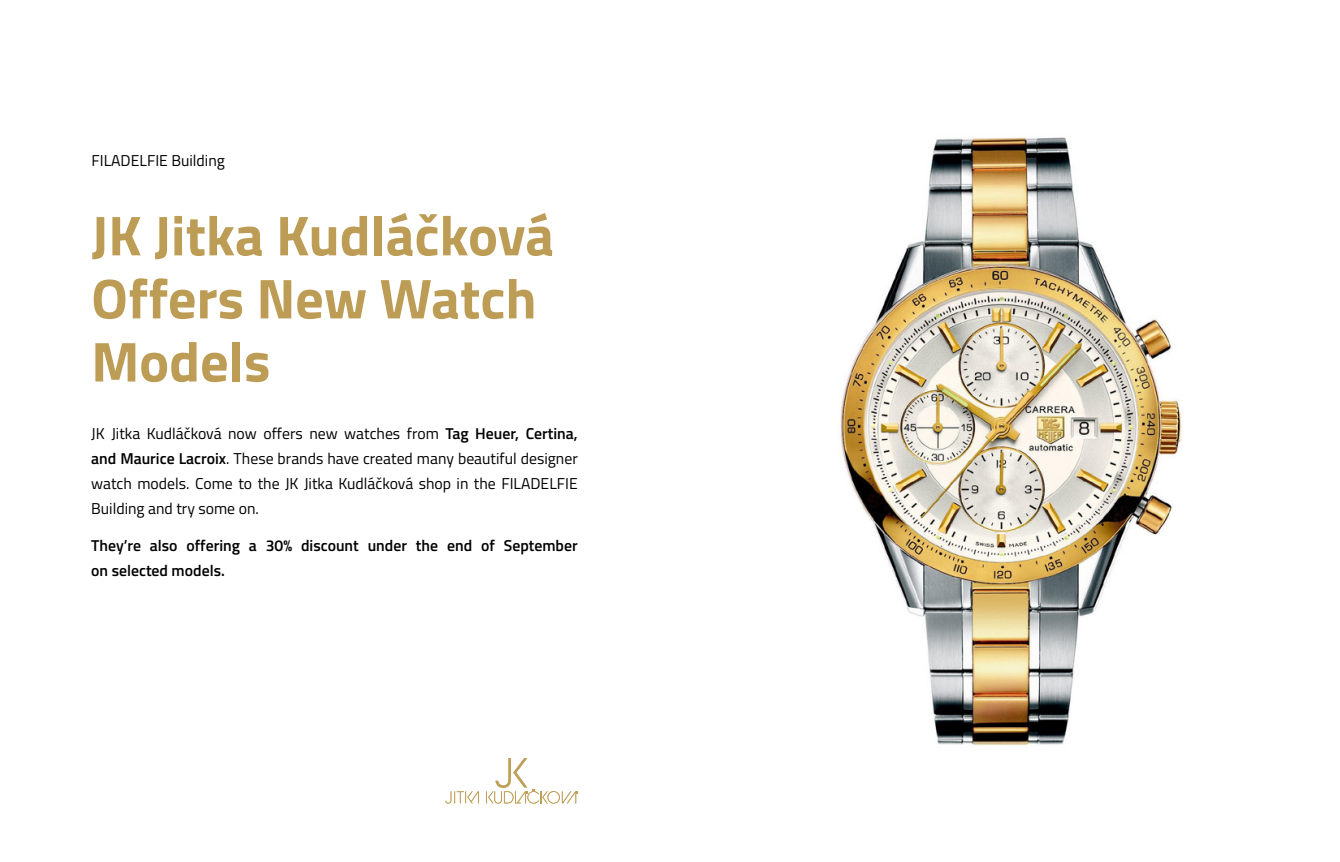
<style>
.page{position:relative;width:1340px;height:862px;background:#fff}
.page>*{position:absolute;margin:0;border:0;box-sizing:border-box;transform-origin:0 0}
.t1{font:700 56.25px/63px "Titillium Web";color:#bd9d56}
.t2{font:15.75px/24.8px "Titillium Web";color:#000;text-align:justify}
.t3{font:600 15.75px/24.8px "Titillium Web";color:#000}
.s1{font-weight:600}
</style>
<div class="page">
<img style="left:839px;top:137px;width:344px;height:609px">
<svg style="left:445px;top:758px;width:133px;height:45px"></svg>
<p class="t2" style="left:92px;top:147px;width:135px">FILADELFIE Building</p>
<h1 class="t1" style="left:91px;top:201px;width:464px">JK Jitka Kudláčková<br>Offers New Watch<br>Models</h1>
<p class="t2" style="left:91px;top:420px;width:488px">JK Jitka Kudláčková now offers new watches from <span class="s1">Tag Heuer, Certina, and Maurice Lacroix</span>. These brands have created many beautiful designer watch models. Come to the JK Jitka Kudláčková shop in the FILADELFIE Building and try some on.</p>
<p class="t3" style="left:91px;top:532px;width:488px">They’re also offering a 30% discount under the end of September on selected models.</p>
</div>
